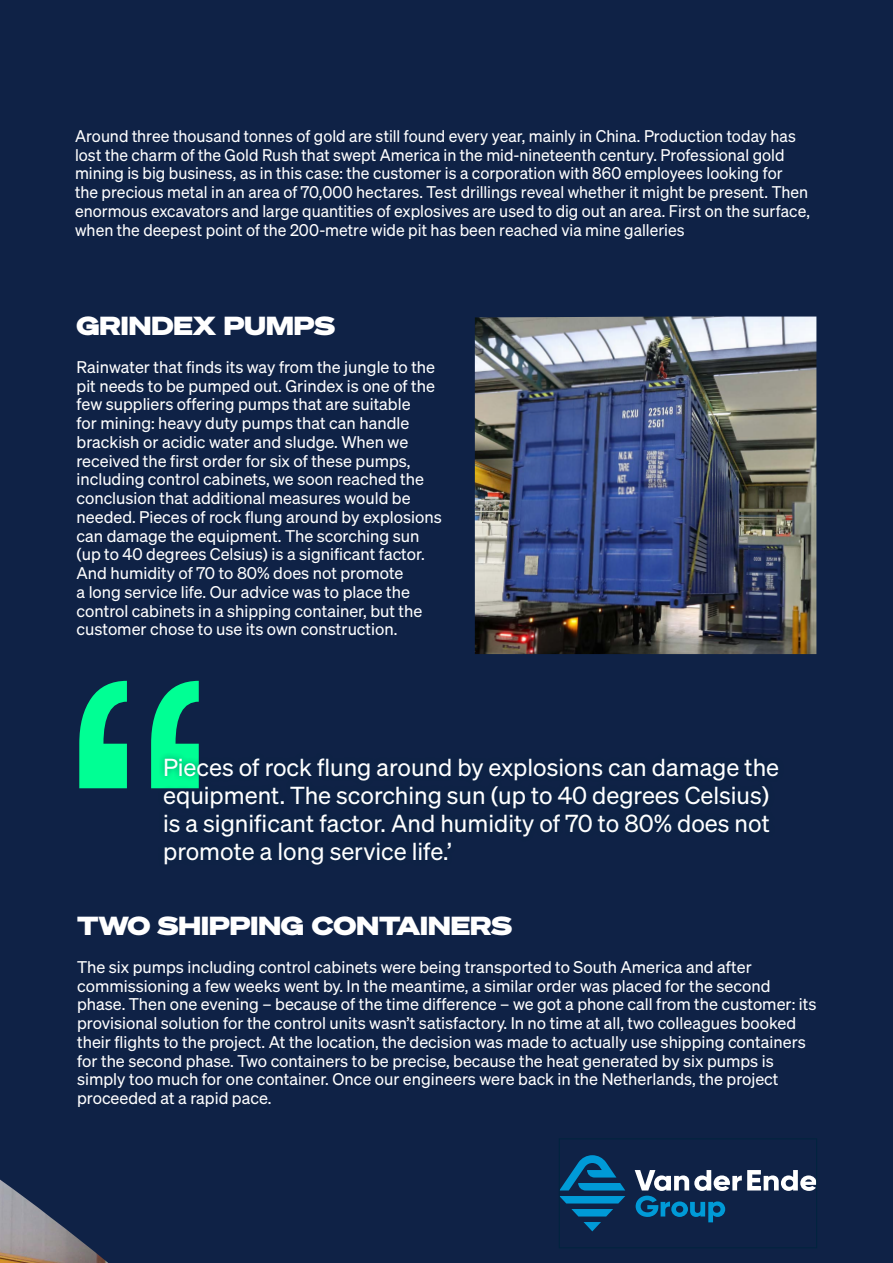
<style>
.page{position:relative;width:893px;height:1263px;background:#0f2246}
.page>*{position:absolute;margin:0;border:0;box-sizing:border-box;transform-origin:0 0}
.t1{font:25.5px "Sohne Breit Extrafett";color:#fff}
.t2{font:24px/28px "Sohne Buch";color:#fff}
.t3{font:16.5px/18.8px "Sohne Buch";color:#fff}
</style>
<div class="page">
<img style="left:0;top:1179px;width:108px;height:84px">
<svg style="left:79px;top:681px;width:120px;height:107px"></svg>
<div style="left:158px;top:752px;width:626px;height:118px;background:#0e2245"></div>
<img style="left:475px;top:316px;width:341px;height:338px">
<svg style="left:635px;top:1170px;width:180px;height:52px"></svg>
<svg style="left:583px;top:1222px;width:18px;height:9px"></svg>
<svg style="left:571px;top:1209px;width:42px;height:7px"></svg>
<svg style="left:561px;top:1196px;width:64px;height:7px"></svg>
<svg style="left:561px;top:1155px;width:64px;height:35px"></svg>
<div style="left:559px;top:1139px;width:258px;height:109px;border:1px solid #00243e"></div>
<p class="t3" style="left:75px;top:126px;width:736px">Around three thousand tonnes of gold are still found every year, mainly in China. Production today has lost the charm of the Gold Rush that swept America in the mid-nineteenth century. Professional gold mining is big business, as in this case: the customer is a corporation with 860 employees looking for<br>the precious metal in an area of 70,000 hectares. Test drillings reveal whether it might be present. Then enormous excavators and large quantities of explosives are used to dig out an area. First on the surface, when the deepest point of the 200-metre wide pit has been reached via mine galleries</p>
<h1 class="t1" style="left:77px;top:309px;width:260px">GRINDEX PUMPS</h1>
<p class="t3" style="left:77px;top:357px;width:367px">Rainwater that finds its way from the jungle to the pit needs to be pumped out. Grindex is one of the few suppliers offering pumps that are suitable<br>for mining: heavy duty pumps that can handle brackish or acidic water and sludge. When we received the first order for six of these pumps, including control cabinets, we soon reached the conclusion that additional measures would be needed. Pieces of rock flung around by explosions can damage the equipment. The scorching sun (up to 40 degrees Celsius) is a significant factor.<br>And humidity of 70 to 80% does not promote<br>a long service life. Our advice was to place the control cabinets in a shipping container, but the customer chose to use its own construction.</p>
<h2 class="t2" style="left:163px;top:753px;width:618px">Pieces of rock flung around by explosions can damage the equipment. The scorching sun (up to 40 degrees Celsius) is a significant factor. And humidity of 70 to 80% does not promote a long service life.’</h2>
<h1 class="t1" style="left:77px;top:909px;width:436px">TWO SHIPPING CONTAINERS</h1>
<p class="t3" style="left:77px;top:957px;width:741px">The six pumps including control cabinets were being transported to South America and after commissioning a few weeks went by. In the meantime, a similar order was placed for the second phase. Then one evening – because of the time difference – we got a phone call from the customer: its provisional solution for the control units wasn’t satisfactory. In no time at all, two colleagues booked their flights to the project. At the location, the decision was made to actually use shipping containers for the second phase. Two containers to be precise, because the heat generated by six pumps is simply too much for one container. Once our engineers were back in the Netherlands, the project proceeded at a rapid pace.</p>
</div>
